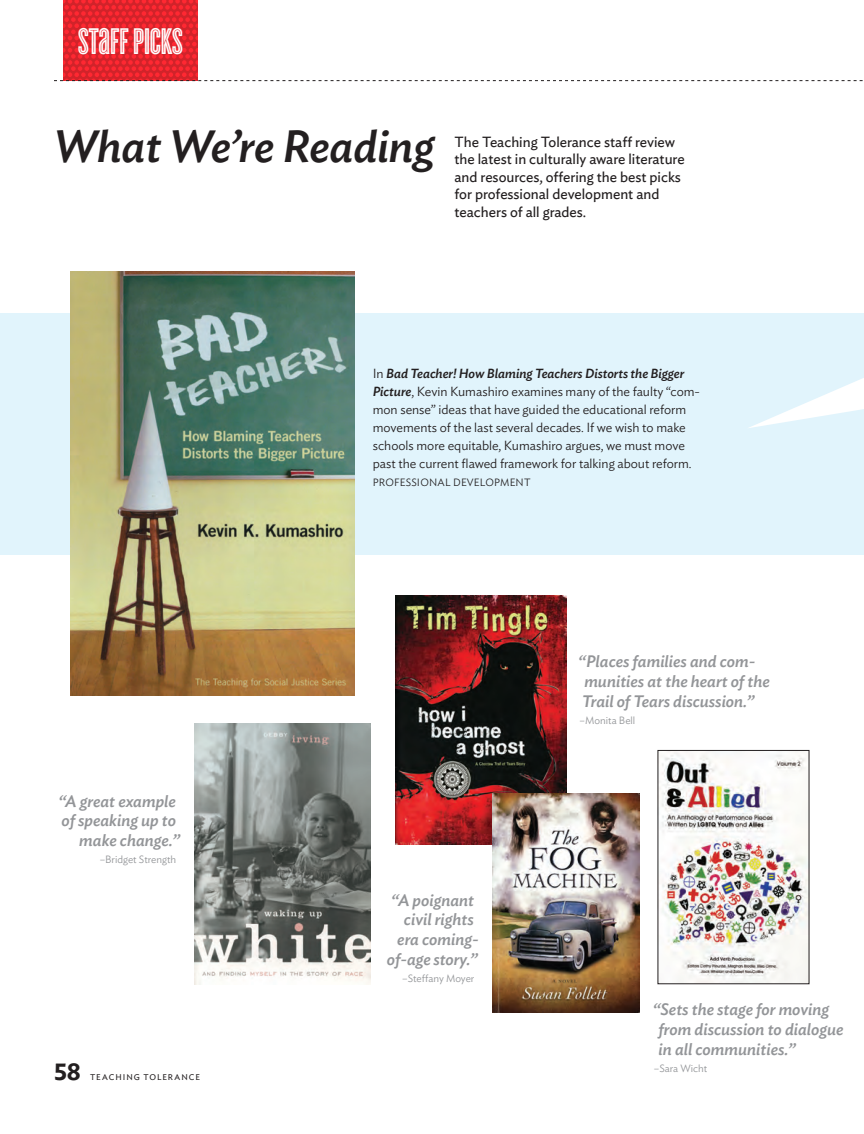
<style>
.page{position:relative;width:864px;height:1134px;background:#fff}
.page>*{position:absolute;margin:0;border:0;box-sizing:border-box;transform-origin:0 0}
.TT_BOB_head{font:italic 500 45px "Ideal Sans";color:#231f20}
.TT_body_text__master{font:38.7px "Cyclone";color:#fff}
.t1{font:600 24px "Ideal Sans";color:#231f20}
.SP_staff_quote{font:italic 500 16.5px/19.8px "Ideal Sans";color:#939598}
.TT_Staff_Picks_body{font:14.7px/17.5px "Ideal Sans";color:#231f20}
.TT_Staff_Picks_body-2{font:300 13.2px/18px "Ideal Sans";color:#231f20}
.SP_staff_quote_attri{font:300 10.5px "Ideal Sans";color:#939598}
.TT_Staff_Picks_body-3{font:300 10.5px "Ideal Sans";letter-spacing:.02em;color:#231f20}
.t2{font:8.25px "Ideal Sans";letter-spacing:.125em;color:#231f20}
.s1{font-weight:500;font-style:italic}
</style>
<div class="page">
<div style="left:0;top:313px;width:864px;height:241px;background:#e1f4fc"></div>
<svg style="left:54px;top:0;width:809px;height:81px"></svg>
<img style="left:71px;top:272px;width:284px;height:424px">
<img style="left:395px;top:596px;width:172px;height:248px">
<img style="left:195px;top:723px;width:176px;height:261px">
<img style="left:493px;top:794px;width:147px;height:219px">
<img style="left:660px;top:752px;width:147px;height:230px">
<svg style="left:749px;top:378px;width:115px;height:50px"></svg>
<p class="TT_body_text__master" style="left:78px;top:15px;width:106px">STAFF PICKS</p>
<p class="TT_BOB_head" style="left:54px;top:112px;width:382px">What We’re Reading</p>
<p class="TT_Staff_Picks_body" style="left:454px;top:132px;width:232px">The Teaching Tolerance staff review the latest in culturally aware literature and resources, offering the best picks for professional development and teachers of all grades.</p>
<p class="TT_Staff_Picks_body-2" style="left:373px;top:363px;width:329px">In <span class="s1">Bad Teacher! How Blaming Teachers Distorts the Bigger Picture</span>, Kevin Kumashiro examines many of the faulty “com&shy;mon sense” ideas that have guided the educational reform movements of the last several decades. If we wish to make schools more equitable, Kumashiro argues, we must move past the current flawed framework for talking about reform.</p>
<p class="TT_Staff_Picks_body-3" style="left:373px;top:474px;width:159px">PROFESSIONAL DEVELOPMENT</p>
<p class="SP_staff_quote" style="left:59px;top:790px;width:123px;text-align:right">“A great example of speaking up to make change.”</p>
<p class="SP_staff_quote_attri" style="left:100px;top:851px;width:78px">–Bridget Strength</p>
<p class="t1" style="left:54px;top:1053px;width:28px">58</p>
<p class="t2" style="left:90px;top:1071px;width:112px">TEACHING TOLERANCE</p>
<p class="SP_staff_quote" style="left:392px;top:889px;width:84px">“A poignant</p>
<p class="SP_staff_quote" style="left:404px;top:909px;width:71px">civil rights</p>
<p class="SP_staff_quote" style="left:397px;top:928px;width:83px">era coming-</p>
<p class="SP_staff_quote" style="left:387px;top:948px;width:92px">of-age story.”</p>
<p class="SP_staff_quote_attri" style="left:402px;top:970px;width:74px">–Steffany Moyer</p>
<p class="SP_staff_quote" style="left:579px;top:651px;width:193px">“Places families and com&shy;munities at the heart of the<br>Trail of Tears discussion.”</p>
<p class="SP_staff_quote_attri" style="left:579px;top:712px;width:57px">–Monita Bell</p>
<p class="SP_staff_quote" style="left:659px;top:999px;width:186px;text-indent:-5px">“Sets the stage for moving from discussion to dialogue in all communities.”</p>
<p class="SP_staff_quote_attri" style="left:654px;top:1060px;width:55px">–Sara Wicht</p>
</div>
